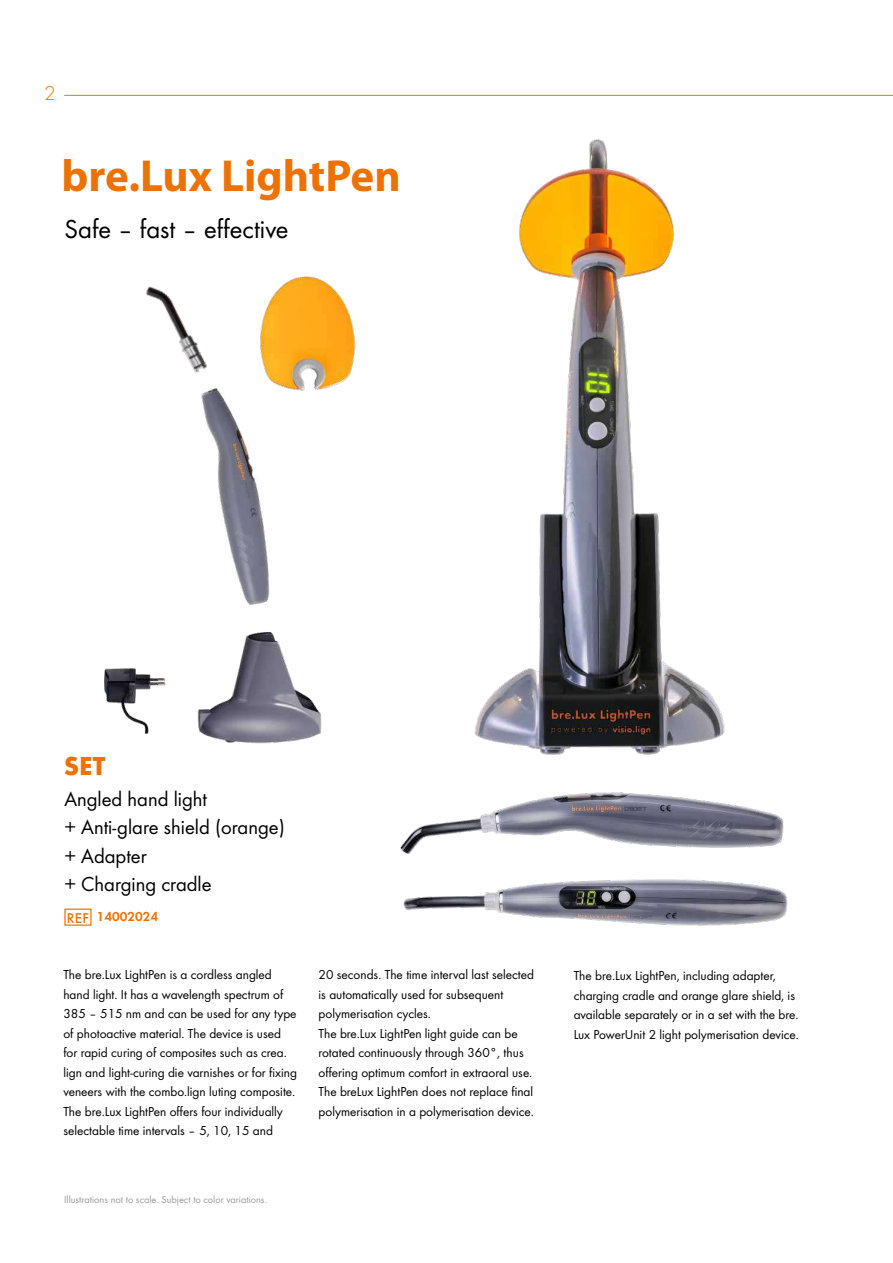
<style>
.page{position:relative;width:893px;height:1263px;background:#fff}
.page>*{position:absolute;margin:0;border:0;box-sizing:border-box;transform-origin:0 0}
.t1{font:700 45px "Myriad Pro";color:#ee7203}
.t2{font:27px "Futura Boo";color:#000}
.t3{font:700 27px "Futura";color:#ee7203}
.t4{font:21px/28.5px "Futura Boo";color:#000}
.t5{font:300 21px "Futura";color:#ee7203}
.t6{font:13.5px/19.5px "Futura Boo";color:#000}
.t7{font:13.5px "Futura Dem";color:#ee7203}
.t8{font:10.5px "Futura Boo";color:#9d9d9c}
.s1{font-family:"Futura";font-weight:500;font-size:14.7px}
</style>
<div class="page">
<img style="left:474px;top:139px;width:251px;height:616px">
<img style="left:260px;top:276px;width:96px;height:115px">
<img style="left:146px;top:286px;width:62px;height:87px">
<img style="left:104px;top:668px;width:62px;height:66px">
<img style="left:201px;top:376px;width:80px;height:229px">
<img style="left:197px;top:632px;width:125px;height:112px">
<img style="left:403px;top:879px;width:385px;height:47px">
<img style="left:400px;top:792px;width:384px;height:63px">
<div style="left:64px;top:908px;width:28px;height:18px;border:1px solid #ee7203"></div>
<hr style="left:64px;top:95px;width:829px;height:1px;background:#ee7203">
<h3 class="t5" style="left:44px;top:81px;width:13px">2</h3>
<h1 class="t1" style="left:62px;top:159px;width:341px">bre.Lux LightPen</h1>
<h2 class="t2" style="left:64px;top:218px;width:226px">Safe – fast – effective</h2>
<h2 class="t3" style="left:64px;top:755px;width:43px">SET</h2>
<h3 class="t4" style="left:64px;top:786px;width:222px">Angled hand light<br>+ Anti-glare shield (orange) + Adapter<br>+ Charging cradle</h3>
<p class="t7" style="left:67px;top:909px;width:93px"><span class="s1">REF</span> 14002024</p>
<p class="t6" style="left:63px;top:966px;width:235px">The bre.Lux LightPen is a cordless angled hand light. It has a wavelength spectrum of 385 – 515 nm and can be used for any type of photoactive material. The device is used for rapid curing of composites such as crea. lign and light-curing die varnishes or for fixing veneers with the combo.lign luting composite.<br>The bre.Lux LightPen offers four individually selectable time intervals – 5, 10, 15 and</p>
<p class="t6" style="left:319px;top:966px;width:217px">20 seconds. The time interval last selected is automatically used for subsequent polymerisation cycles.<br>The bre.Lux LightPen light guide can be rotated continuously through 360°, thus offering optimum comfort in extraoral use.<br>The breLux LightPen does not replace final polymerisation in a polymerisation device.</p>
<p class="t8" style="left:64px;top:1195px;width:204px">Illustrations not to scale. Subject to color variations.</p>
<p class="t6" style="left:574px;top:967px;width:227px">The bre.Lux LightPen, including adapter, charging cradle and orange glare shield, is available separately or in a set with the bre.<br>Lux PowerUnit 2 light polymerisation device.</p>
</div>
